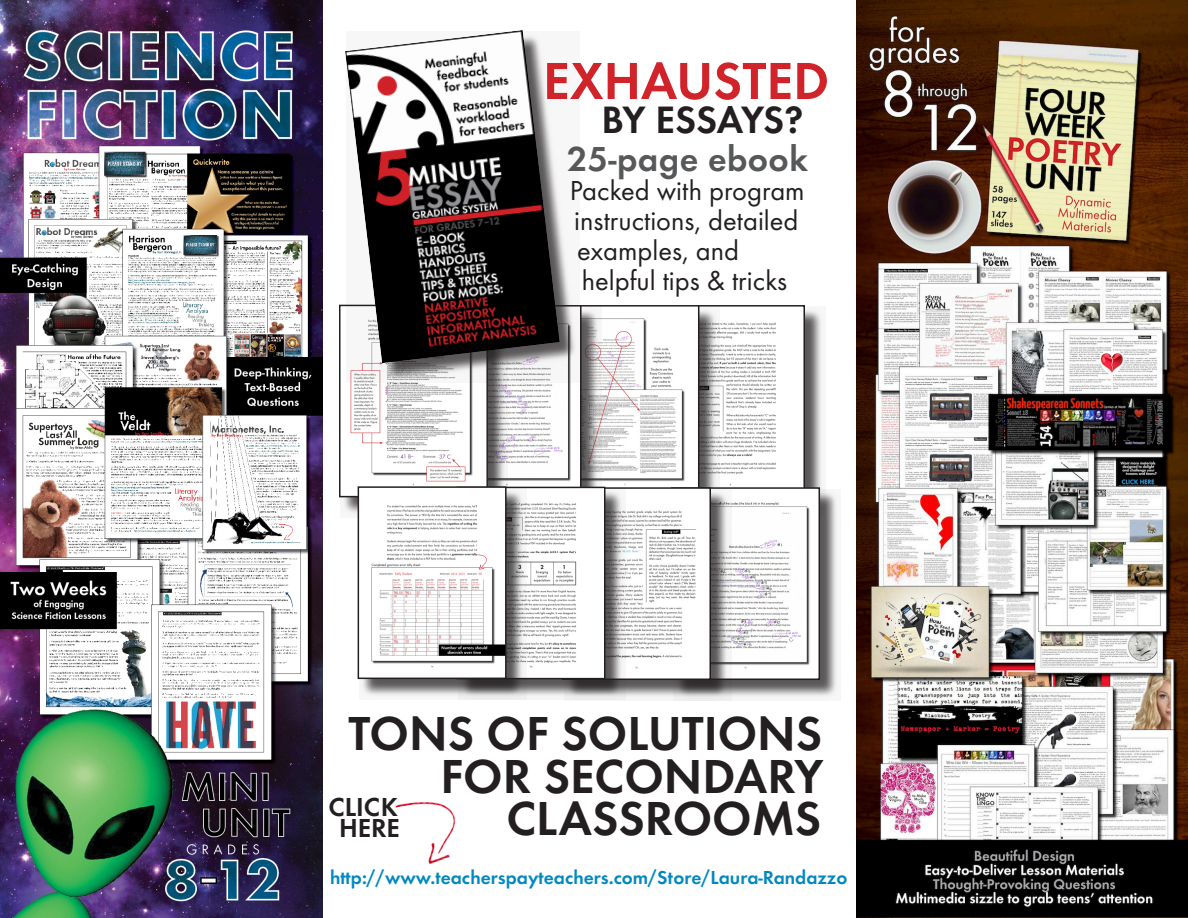
<style>
.page{position:relative;width:1188px;height:918px;background:#fff}
.page>*{position:absolute;margin:0;border:0;box-sizing:border-box;transform-origin:0 0}
.t1{font:700 54px "AHJ Function";color:#d1232a}
.t2{font:700 49.5px/42.5px "AHJ Function";color:#231f20;text-align:right}
.t3{font:700 39.6px "AHJ Function";letter-spacing:-.015em;color:#231f20}
.t4{font:700 36px "AHJ Function";letter-spacing:.01em;color:#57585a}
.t5{font:28.5px/30px "AHJ Function";color:#231f20}
.t6{font:700 27px/21px "AHJ Function";color:#231f20;text-align:center}
.t7{font:700 19.5px "AHJ Function";color:#0088c1}
</style>
<div class="page">
<img style="left:856px;top:0;width:332px;height:918px">
<img style="left:0;top:0;width:323px;height:917px">
<img style="left:395px;top:802px;width:61px;height:62px">
<div style="left:658px;top:307px;width:167px;height:211px;background:#231f20;opacity:.75"></div>
<img style="left:720px;top:308px;width:82px;height:179px">
<div style="left:656px;top:305px;width:149px;height:193px;border:2px solid #231f20"></div>
<div style="left:552px;top:307px;width:168px;height:211px;background:#231f20;opacity:.75"></div>
<img style="left:602px;top:308px;width:94px;height:179px">
<div style="left:551px;top:305px;width:148px;height:193px;border:2px solid #231f20"></div>
<div style="left:434px;top:307px;width:168px;height:211px;background:#231f20;opacity:.75"></div>
<img style="left:508px;top:383px;width:71px;height:104px">
<div style="left:340px;top:306px;width:168px;height:212px;background:#231f20;opacity:.75"></div>
<img style="left:342px;top:308px;width:143px;height:186px">
<div style="left:339px;top:305px;width:149px;height:192px;border:2px solid #231f20"></div>
<div style="left:673px;top:489px;width:168px;height:211px;background:#231f20;opacity:.75"></div>
<img style="left:731px;top:490px;width:86px;height:187px">
<div style="left:671px;top:487px;width:149px;height:193px;border:2px solid #231f20"></div>
<div style="left:564px;top:489px;width:167px;height:211px;background:#231f20;opacity:.75"></div>
<img style="left:626px;top:490px;width:82px;height:187px">
<div style="left:562px;top:487px;width:149px;height:193px;border:2px solid #231f20"></div>
<div style="left:458px;top:488px;width:168px;height:212px;background:#231f20;opacity:.75"></div>
<img style="left:527px;top:490px;width:75px;height:186px">
<div style="left:457px;top:487px;width:148px;height:192px;border:2px solid #231f20"></div>
<div style="left:359px;top:488px;width:168px;height:212px;background:#231f20;opacity:.75"></div>
<img style="left:361px;top:489px;width:143px;height:187px">
<div style="left:358px;top:486px;width:149px;height:193px;border:2px solid #231f20"></div>
<div style="left:346px;top:31px;width:234px;height:352px;background:#231f20;opacity:.75"></div>
<img style="left:345px;top:30px;width:215px;height:333px">
<h1 class="t1" style="left:543px;top:49px;width:288px">EXHAUSTED</h1>
<h3 class="t3" style="left:602px;top:97px;width:204px">BY ESSAYS?</h3>
<p class="t4" style="left:567px;top:138px;width:242px">25-page ebook</p>
<p class="t5" style="left:570px;top:176px;width:236px">Packed with program instructions, detailed examples, and helpful tips &amp; tricks</p>
<h2 class="t2" style="left:348px;top:712px;width:476px">TONS OF SOLUTIONS<br>FOR SECONDARY<br>CLASSROOMS</h2>
<p class="t7" style="left:330px;top:866px;width:519px">http://www.teacherspayteachers.com/Store/Laura-Randazzo</p>
<p class="t6" style="left:328px;top:796px;width:73px">CLICK<br>HERE</p>
</div>
